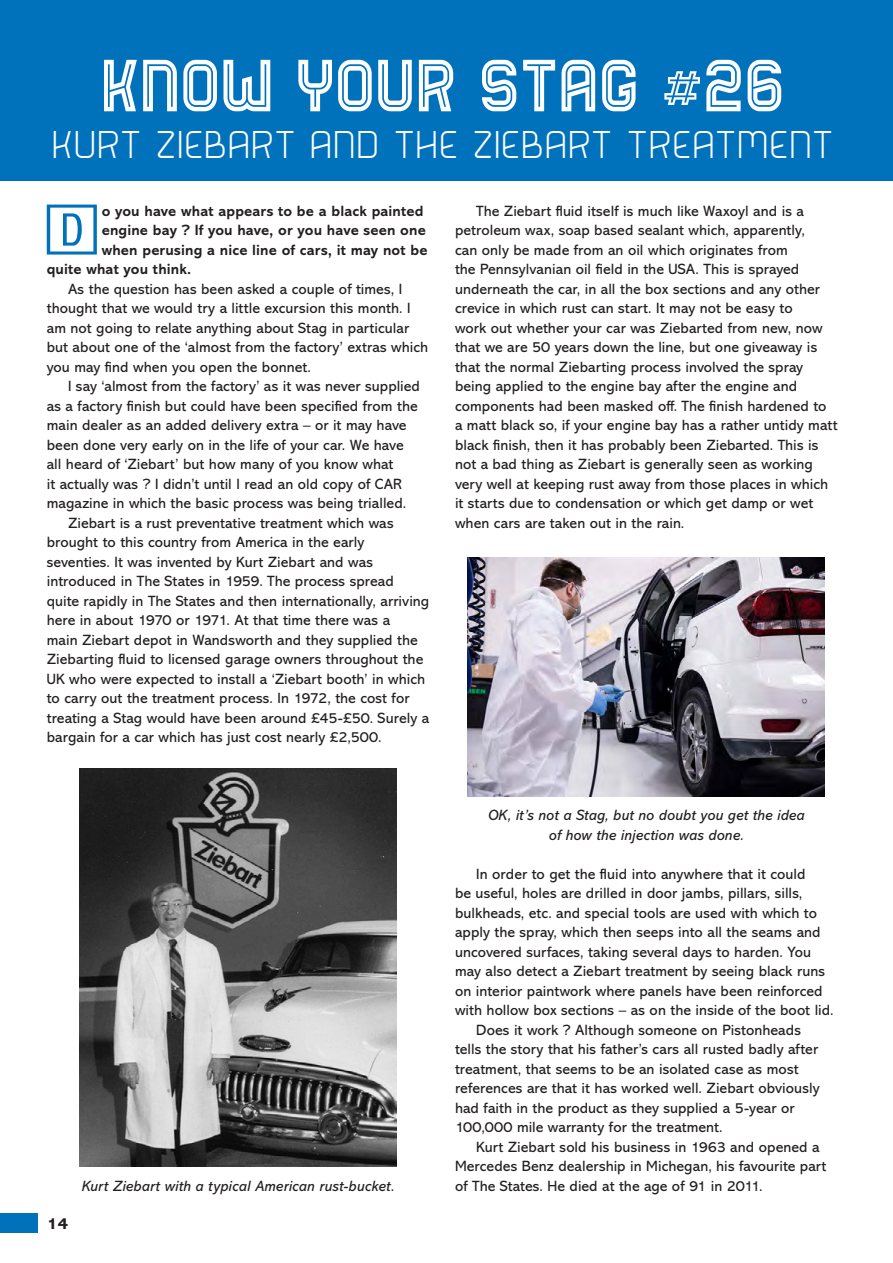
<style>
.page{position:relative;width:893px;height:1263px;background:#fff}
.page>*{position:absolute;margin:0;border:0;box-sizing:border-box;transform-origin:0 0}
.TEXT_-_Body{font:85.8px "Bender Inline";letter-spacing:.005em;color:#fff;scale:.91 1}
.TEXT_-_Para_1{font:68.25px "Square Frame";color:#0072bc}
.TEXT_-_Body-2{font:100 45px "Bender";letter-spacing:.045em;color:#fff}
.t1{font:800 16.5px "Abadi MT Pro";color:#231f20}
.TEXT_-_Body-3{font:15px/19.5px "Abadi MT Pro";letter-spacing:.005em;color:#231f20}
.TEXT_-_Para_1-2{font:700 15px "Abadi MT Pro";letter-spacing:.005em;color:#231f20}
.TEXT_-_Body-4{font:italic 15px/19.5px "Abadi MT Pro";letter-spacing:.01em;color:#231f20;text-align:center}
</style>
<div class="page">
<div style="left:0;top:0;width:893px;height:181px;background:#0072bc"></div>
<img style="left:79px;top:769px;width:318px;height:398px">
<img style="left:468px;top:557px;width:357px;height:239px">
<div style="left:0;top:1213px;width:38px;height:20px;background:#0072bc"></div>
<p class="TEXT_-_Body" style="left:100px;top:42px;width:753px">KNOW YOUR STAG #26</p>
<p class="TEXT_-_Body-2" style="left:52px;top:121px;width:782px">KURT ZIEBART AND THE ZIEBART TREATMENT</p>
<p class="TEXT_-_Para_1" style="left:42px;top:191px;width:61px">D</p>
<p class="TEXT_-_Para_1-2" style="left:102px;top:202px;width:323px">o you have what appears to be a black painted</p>
<p class="TEXT_-_Para_1-2" style="left:102px;top:221px;width:326px">engine bay ? If you have, or you have seen one</p>
<p class="TEXT_-_Para_1-2" style="left:102px;top:241px;width:327px">when perusing a nice line of cars, it may not be</p>
<p class="TEXT_-_Para_1-2" style="left:47px;top:260px;width:146px">quite what you think.</p>
<p class="TEXT_-_Body-3" style="left:47px;top:279px;width:383px;text-indent:21px">As the question has been asked a couple of times, I thought that we would try a little excursion this month. I am not going to relate anything about Stag in particular but about one of the ‘almost from the factory’ extras which you may find when you open the bonnet.</p>
<p class="TEXT_-_Body-3" style="left:47px;top:376px;width:375px;text-indent:21px">I say ‘almost from the factory’ as it was never supplied as a factory finish but could have been specified from the main dealer as an added delivery extra – or it may have been done very early on in the life of your car. We have all heard of ‘Ziebart’ but how many of you know what<br>it actually was ? I didn’t until I read an old copy of CAR magazine in which the basic process was being trialled.</p>
<p class="TEXT_-_Body-3" style="left:47px;top:513px;width:384px;text-indent:21px">Ziebart is a rust preventative treatment which was brought to this country from America in the early seventies. It was invented by Kurt Ziebart and was introduced in The States in 1959. The process spread quite rapidly in The States and then internationally, arriving here in about 1970 or 1971. At that time there was a<br>main Ziebart depot in Wandsworth and they supplied the Ziebarting fluid to licensed garage owners throughout the UK who were expected to install a ‘Ziebart booth’ in which to carry out the treatment process. In 1972, the cost for treating a Stag would have been around £45-£50. Surely a bargain for a car which has just cost nearly £2,500.</p>
<p class="t1" style="left:47px;top:1214px;width:23px">14</p>
<p class="TEXT_-_Body-4" style="left:82px;top:1176px;width:314px">Kurt Ziebart with a typical American rust-bucket.</p>
<p class="TEXT_-_Body-3" style="left:455px;top:201px;width:384px;text-indent:21px">The Ziebart fluid itself is much like Waxoyl and is a petroleum wax, soap based sealant which, apparently,<br>can only be made from an oil which originates from<br>the Pennsylvanian oil field in the USA. This is sprayed underneath the car, in all the box sections and any other crevice in which rust can start. It may not be easy to<br>work out whether your car was Ziebarted from new, now that we are 50 years down the line, but one giveaway is that the normal Ziebarting process involved the spray being applied to the engine bay after the engine and components had been masked off. The finish hardened to<br>a matt black so, if your engine bay has a rather untidy matt black finish, then it has probably been Ziebarted. This is not a bad thing as Ziebart is generally seen as working very well at keeping rust away from those places in which it starts due to condensation or which get damp or wet when cars are taken out in the rain.</p>
<p class="TEXT_-_Body-4" style="left:488px;top:806px;width:318px">OK, it’s not a Stag, but no doubt you get the idea of how the injection was done.</p>
<p class="TEXT_-_Body-3" style="left:455px;top:864px;width:380px;text-indent:21px">In order to get the fluid into anywhere that it could<br>be useful, holes are drilled in door jambs, pillars, sills, bulkheads, etc. and special tools are used with which to apply the spray, which then seeps into all the seams and uncovered surfaces, taking several days to harden. You may also detect a Ziebart treatment by seeing black runs on interior paintwork where panels have been reinforced with hollow box sections – as on the inside of the boot lid.</p>
<p class="TEXT_-_Body-3" style="left:455px;top:1020px;width:366px;text-indent:21px">Does it work ? Although someone on Pistonheads tells the story that his father’s cars all rusted badly after treatment, that seems to be an isolated case as most references are that it has worked well. Ziebart obviously had faith in the product as they supplied a 5-year or 100,000 mile warranty for the treatment.</p>
<p class="TEXT_-_Body-3" style="left:455px;top:1137px;width:373px;text-indent:21px">Kurt Ziebart sold his business in 1963 and opened a<br>Mercedes Benz dealership in Michegan, his favourite part of The States. He died at the age of 91 in 2011.</p>
</div>
